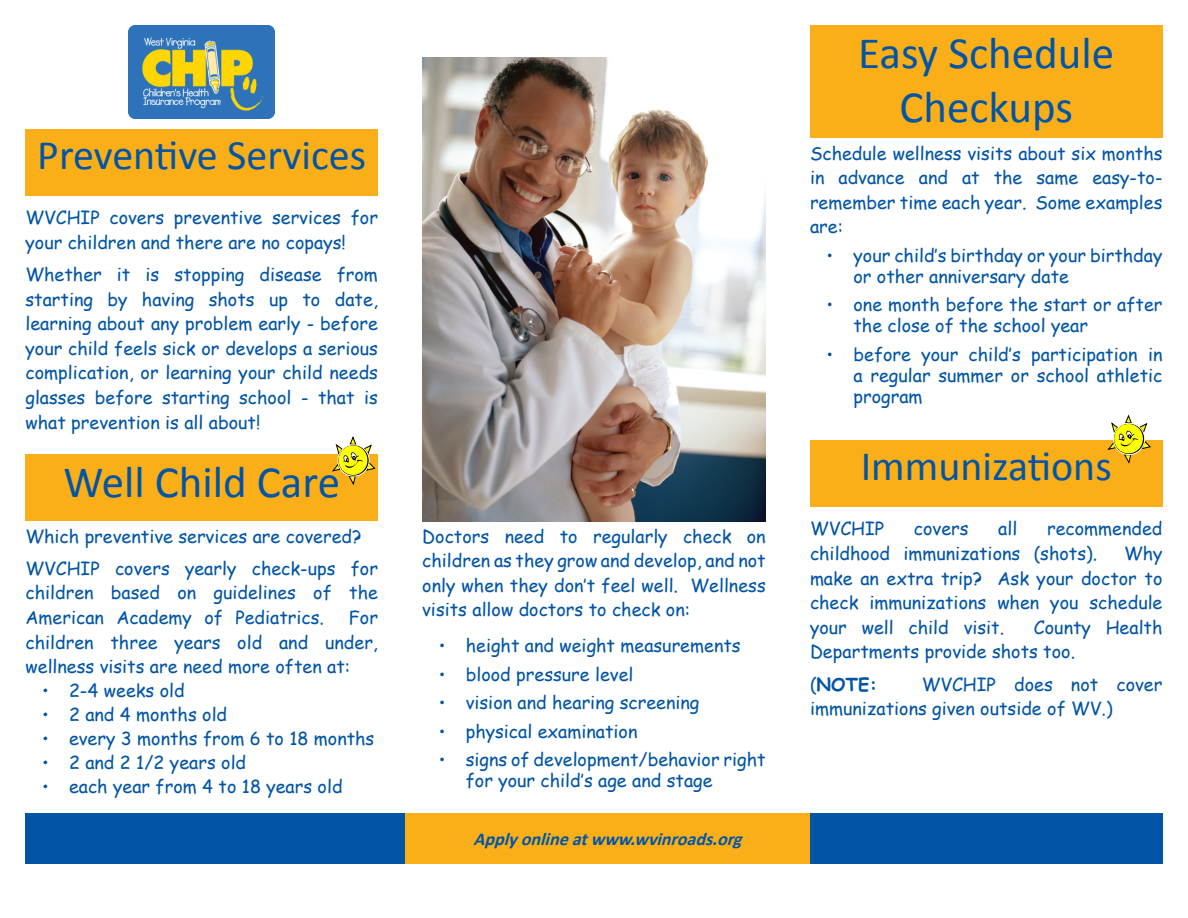
<style>
.page{position:relative;width:1188px;height:918px;background:#fff}
.page>*{position:absolute;margin:0;border:0;box-sizing:border-box;transform-origin:0 0}
.t1{font:45px/54px "Calibri";color:#0154a6;text-align:center}
.t2{font:42px "Calibri";color:#0154a6}
.t3{font:18px/24.6px "Comic Sans MS";color:#0154a6}
.t4{font:italic 700 18px "Calibri";color:#0154a6}
.t5{font:700 18px "Comic Sans MS";color:#0154a6}
.s1{font-weight:400}
</style>
<div class="page">
<img style="left:129px;top:26px;width:146px;height:93px">
<div style="left:26px;top:129px;width:352px;height:67px;background:#faaf18"></div>
<div style="left:26px;top:454px;width:352px;height:67px;background:#faaf18"></div>
<div style="left:405px;top:814px;width:405px;height:50px;background:#faaf18"></div>
<div style="left:26px;top:814px;width:379px;height:50px;background:#0154a6"></div>
<div style="left:810px;top:814px;width:352px;height:50px;background:#0154a6"></div>
<img style="left:422px;top:57px;width:344px;height:464px">
<div style="left:810px;top:26px;width:352px;height:112px;background:#faaf18"></div>
<div style="left:810px;top:440px;width:352px;height:67px;background:#faaf18"></div>
<svg style="left:332px;top:437px;width:43px;height:48px"></svg>
<svg style="left:1108px;top:415px;width:43px;height:48px"></svg>
<p class="t2" style="left:37px;top:129px;width:330px">Preventive Services</p>
<p class="t3" style="left:26px;top:205px;width:354px">WVCHIP covers preventive services for your children and there are no copays!</p>
<p class="t3" style="left:26px;top:262px;width:354px;text-align:justify">Whether it is stopping disease from starting by having shots up to date, learning about any problem early - before your child feels sick or develops a serious complication, or learning your child needs glasses before starting school - that is what prevention is all about!</p>
<p class="t1" style="left:63px;top:455px;width:278px">Well Child Care</p>
<p class="t3" style="left:26px;top:523px;width:338px">Which preventive services are covered?</p>
<p class="t3" style="left:26px;top:555px;width:354px;text-align:justify">WVCHIP covers yearly check-ups for children based on guidelines of the American Academy of Pediatrics.</p>
<p class="t3" style="left:26px;top:605px;width:354px;text-align:justify;text-indent:323px">For children three years old and under, wellness visits are need more often at:</p>
<p class="t3" style="left:42px;top:678px;width:144px">• 2-4 weeks old</p>
<p class="t3" style="left:42px;top:702px;width:187px">• 2 and 4 months old</p>
<p class="t3" style="left:42px;top:726px;width:334px">• every 3 months from 6 to 18 months</p>
<p class="t3" style="left:42px;top:750px;width:206px">• 2 and 2 1/2 years old</p>
<p class="t3" style="left:42px;top:774px;width:302px">• each year from 4 to 18 years old</p>
<p class="t3" style="left:422px;top:523px;width:345px;text-align:justify">Doctors need to regularly check on children as they grow and develop, and not only when they don’t feel well. Wellness visits allow doctors to check on:</p>
<p class="t3" style="left:439px;top:633px;width:303px">• height and weight measurements</p>
<p class="t3" style="left:439px;top:662px;width:196px">• blood pressure level</p>
<p class="t3" style="left:439px;top:690px;width:262px">• vision and hearing screening</p>
<p class="t3" style="left:439px;top:719px;width:200px">• physical examination</p>
<p class="t3" style="left:466px;top:749px;width:301px;line-height:21px;text-indent:-27px">• signs of development/behavior right for your child’s age and stage</p>
<p class="t4" style="left:474px;top:828px;width:276px">Applyonlineatwww.wvinroads.org</p>
<p class="t1" style="left:858px;top:26px;width:257px">Easy Schedule<br>Checkups</p>
<p class="t3" style="left:810px;top:140px;width:354px;text-align:justify">Schedule wellness visits about six months in advance and at the same easy-to&shy;remember time each year. Some examples are:</p>
<p class="t3" style="left:854px;top:244px;width:310px;line-height:21px;text-indent:-27px">• your child’s birthday or your birthday or other anniversary date</p>
<p class="t3" style="left:854px;top:294px;width:311px;line-height:21px;text-indent:-27px">• one month before the start or after the close of the school year</p>
<p class="t3" style="left:854px;top:343px;width:311px;line-height:21px;text-align:justify;text-indent:-27px">• before your child’s participation in a regular summer or school athletic program</p>
<p class="t2" style="left:861px;top:440px;width:253px">Immunizations</p>
<p class="t3" style="left:810px;top:516px;width:76px">WVCHIP</p>
<p class="t3" style="left:914px;top:516px;width:56px">covers</p>
<p class="t3" style="left:998px;top:516px;width:21px">all</p>
<p class="t3" style="left:810px;top:516px;width:354px;text-indent:237px">recommended childhood immunizations (shots).</p>
<p class="t3" style="left:810px;top:541px;width:354px;text-align:justify;text-indent:314px">Why make an extra trip? Ask your doctor to check immunizations when you schedule your well child visit.</p>
<p class="t3" style="left:810px;top:614px;width:354px;text-indent:224px">County Health<br>Departments provide shots too.</p>
<p class="t5" style="left:810px;top:671px;width:69px"><span class="s1">(</span>NOTE:</p>
<p class="t3" style="left:810px;top:671px;width:354px;text-indent:112px">WVCHIP does not cover immunizations given outside of WV.)</p>
</div>
